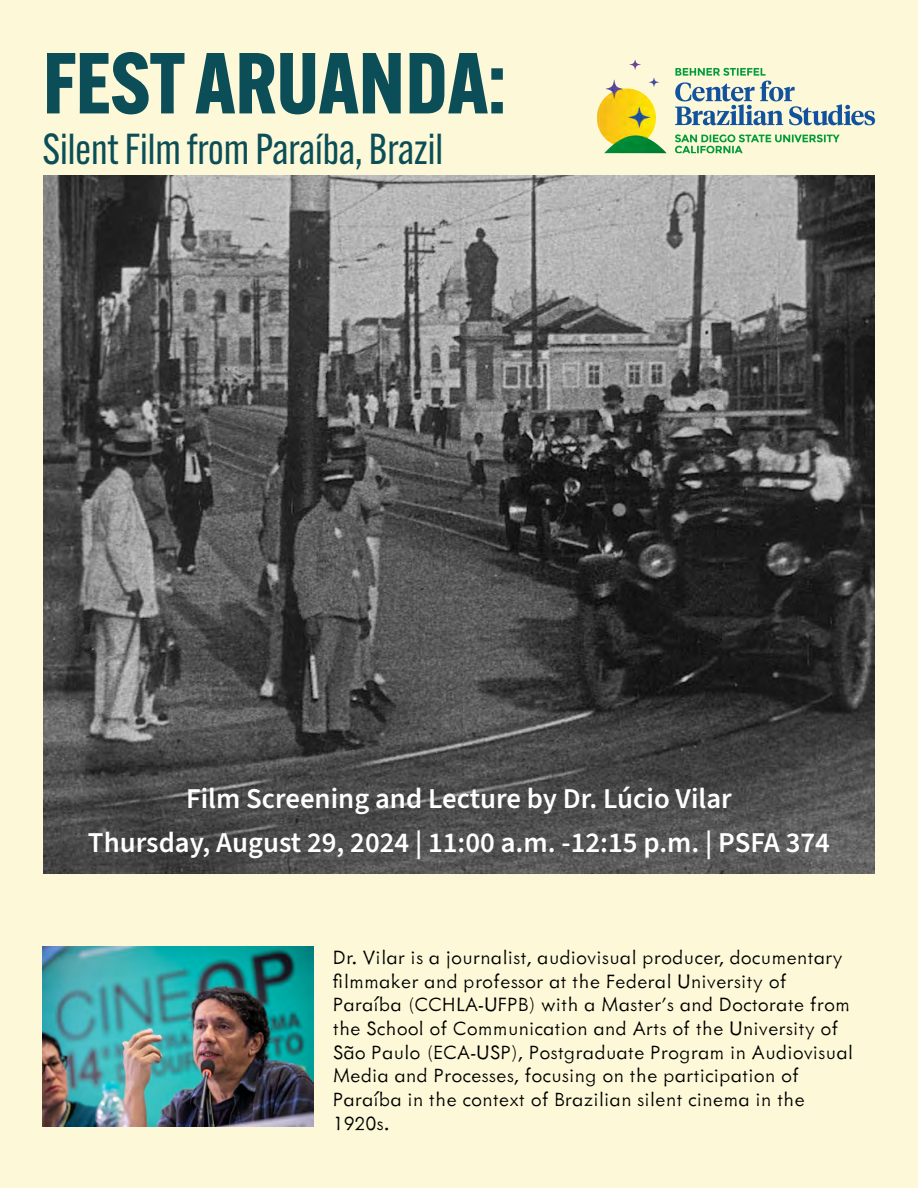
<style>
.page{position:relative;width:918px;height:1188px;background:#fff}
.page>*{position:absolute;margin:0;border:0;box-sizing:border-box;transform-origin:0 0}
.t1{font:700 84.45px "Alternate Gothic ATF";color:#0b4e58}
.t2{font:42.45px "Alternate Gothic ATF";color:#0b4e58}
.t3{font:600 28.8px/44.7px "Source Sans 3";color:#fff;text-align:center}
.t4{font:300 22.05px/23.7px "Metallophile Sp 8";color:#000}
</style>
<div class="page">
<div style="left:0;top:678px;width:918px;height:510px;background:#fdf9d8"></div>
<img style="left:42px;top:174px;width:833px;height:699px">
<div style="left:0;top:145px;width:42px;height:998px;background:#fdf9d8"></div>
<div style="left:875px;top:170px;width:43px;height:999px;background:#fdf9d8"></div>
<div style="left:0;top:0;width:918px;height:174px;background:#fdf9d8"></div>
<img style="left:597px;top:59px;width:278px;height:95px">
<img style="left:43px;top:947px;width:270px;height:180px">
<h1 class="t1" style="left:43px;top:30px;width:465px">FEST ARUANDA:</h1>
<h1 class="t2" style="left:43px;top:123px;width:402px">Silent Film from Paraíba, Brazil</h1>
<p class="t3" style="left:88px;top:776px;width:744px">Film Screening and Lecture by Dr. Lúcio Vilar<br>Thursday, August 29, 2024 | 11:00 a.m. -12:15 p.m. | PSFA 374</p>
<p class="t4" style="left:333px;top:945px;width:522px">Dr. Vilar is a journalist, audiovisual producer, documentary filmmaker and professor at the Federal University of Paraíba (CCHLA-UFPB) with a Master's and Doctorate from the School of Communication and Arts of the University of São Paulo (ECA-USP), Postgraduate Program in Audiovisual Media and Processes, focusing on the participation of Paraíba in the context of Brazilian silent cinema in the 1920s.</p>
</div>
